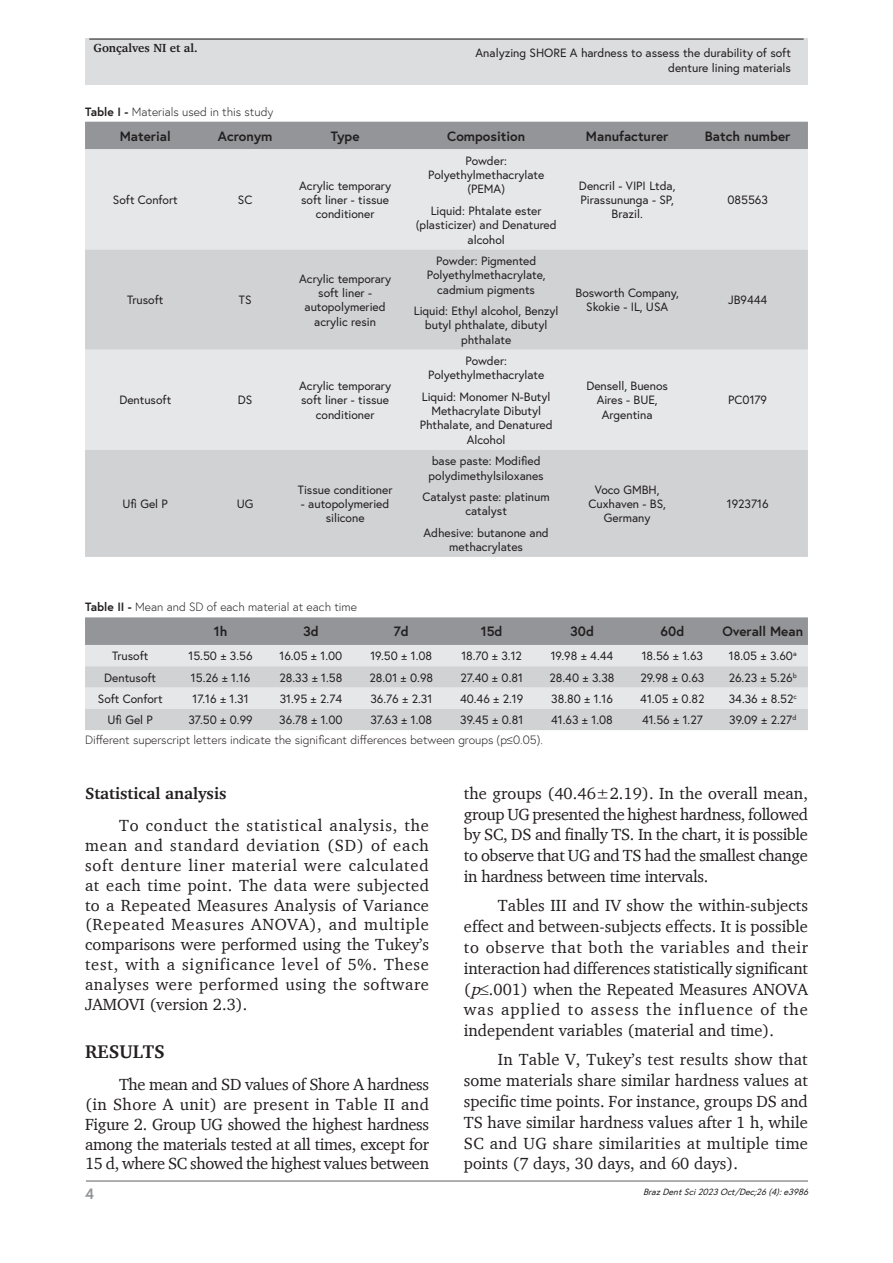
<style>
.page{position:relative;width:893px;height:1263px;background:#fff}
.page>*{position:absolute;margin:0;border:0;box-sizing:border-box;transform-origin:0 0}
.Heading1{font:700 18.75px "Charter";color:#231f20}
.Paragraph{font:16.5px/20.9px "Charter";color:#231f20;text-align:justify}
.Heading2{font:700 16.5px "Charter";color:#231f20}
.t1{font:700 15px "Europa";color:#939598}
.TableHead{font:700 13.5px "Europa";color:#231f20}
.TableBody{font:12px/14.4px "Europa";color:#231f20;text-align:center}
.TableFootnote{font:300 12px "Europa";color:#231f20}
.TableTitle{font:300 12px "Europa";color:#231f20}
.t2{font:700 12px "Charter";color:#231f20}
.t3{font:italic 9px "Europa";color:#231f20}
.s1{font-weight:700}
.s2{font-style:italic}
</style>
<div class="page">
<hr style="left:86px;top:1180px;width:722px;height:2px;background:#939598">
<div style="left:85px;top:39px;width:723px;height:46px;background:#dcdddf"></div>
<hr style="left:89px;top:39px;width:715px;height:1px;background:#231f20">
<div style="left:85px;top:122px;width:723px;height:27px;background:#939598"></div>
<div style="left:85px;top:149px;width:723px;height:100px;background:#e6e7e9"></div>
<svg style="left:85px;top:249px;width:723px;height:308px;background:#d7d8da"></svg>
<div style="left:85px;top:617px;width:723px;height:28px;background:#939598"></div>
<div style="left:85px;top:645px;width:723px;height:21px;background:#e6e7e9"></div>
<svg style="left:85px;top:666px;width:723px;height:64px;background:#d8d9db"></svg>
<p class="t2" style="left:94px;top:41px;width:106px">Gonçalves NI et al.</p>
<p class="TableBody" style="left:476px;top:46px;width:317px;text-align:right">Analyzing SHORE A hardness to assess the durability of soft denture lining materials</p>
<p class="TableTitle" style="left:85px;top:104px;width:190px"><span class="s1">Table I -</span> Materials used in this study</p>
<p class="TableHead" style="left:120px;top:127px;width:53px">Material</p>
<p class="TableHead" style="left:218px;top:127px;width:56px">Acronym</p>
<p class="TableHead" style="left:331px;top:127px;width:30px">Type</p>
<p class="TableHead" style="left:447px;top:127px;width:79px">Composition</p>
<p class="TableHead" style="left:586px;top:127px;width:84px">Manufacturer</p>
<p class="TableHead" style="left:705px;top:127px;width:87px">Batch number</p>
<p class="TableBody" style="left:113px;top:192px;width:66px">Soft Confort</p>
<p class="TableBody" style="left:238px;top:192px;width:16px">SC</p>
<p class="TableBody" style="left:299px;top:178px;width:93px">Acrylic temporary soft liner - tissue conditioner</p>
<p class="TableBody" style="left:428px;top:153px;width:118px">Powder:<br>Polyethylmethacrylate (PEMA)</p>
<p class="TableBody" style="left:416px;top:203px;width:142px">Liquid: Phtalate ester (plasticizer) and Denatured alcohol</p>
<p class="TableBody" style="left:579px;top:178px;width:98px">Dencril - VIPI Ltda,<br>Pirassununga - SP,<br>Brazil.</p>
<p class="TableBody" style="left:727px;top:192px;width:42px">085563</p>
<p class="TableBody" style="left:127px;top:293px;width:38px">Trusoft</p>
<p class="TableBody" style="left:239px;top:293px;width:14px">TS</p>
<p class="TableBody" style="left:299px;top:271px;width:93px">Acrylic temporary soft liner - autopolymeried acrylic resin</p>
<p class="TableBody" style="left:427px;top:253px;width:121px">Powder: Pigmented<br>Polyethylmethacrylate, cadmium pigments</p>
<p class="TableBody" style="left:414px;top:303px;width:146px">Liquid: Ethyl alcohol, Benzyl butyl phthalate, dibutyl phthalate</p>
<p class="TableBody" style="left:576px;top:285px;width:105px">Bosworth Company,<br>Skokie - IL, USA</p>
<p class="TableBody" style="left:728px;top:293px;width:41px">JB9444</p>
<p class="TableBody" style="left:119px;top:393px;width:53px">Dentusoft</p>
<p class="TableBody" style="left:238px;top:393px;width:16px">DS</p>
<p class="TableBody" style="left:299px;top:378px;width:93px">Acrylic temporary soft liner - tissue conditioner</p>
<p class="TableBody" style="left:428px;top:353px;width:118px">Powder:<br>Polyethylmethacrylate</p>
<p class="TableBody" style="left:420px;top:389px;width:134px">Liquid: Monomer N-Butyl<br>Methacrylate Dibutyl<br>Phthalate, and Denatured<br>Alcohol</p>
<p class="TableBody" style="left:586px;top:378px;width:83px">Densell, Buenos<br>Aires - BUE,<br>Argentina</p>
<p class="TableBody" style="left:728px;top:393px;width:40px">PC0179</p>
<p class="TableBody" style="left:429px;top:454px;width:117px;text-align:left">base paste: Modified polydimethylsiloxanes</p>
<p class="TableBody" style="left:123px;top:496px;width:47px">Ufi Gel P</p>
<p class="TableBody" style="left:237px;top:496px;width:18px">UG</p>
<p class="TableBody" style="left:298px;top:482px;width:96px">Tissue conditioner</p>
<p class="TableBody" style="left:301px;top:496px;width:90px">- autopolymeried silicone</p>
<p class="TableBody" style="left:423px;top:489px;width:129px">Catalyst paste: platinum catalyst</p>
<p class="TableBody" style="left:424px;top:525px;width:127px">Adhesive: butanone and methacrylates</p>
<p class="TableBody" style="left:588px;top:482px;width:79px">Voco GMBH,<br>Cuxhaven - BS,<br>Germany</p>
<p class="TableBody" style="left:727px;top:496px;width:43px">1923716</p>
<p class="TableTitle" style="left:85px;top:600px;width:273px"><span class="s1">Table II -</span> Mean and SD of each material at each time</p>
<p class="TableHead" style="left:214px;top:622px;width:15px">1h</p>
<p class="TableHead" style="left:303px;top:622px;width:17px">3d</p>
<p class="TableHead" style="left:394px;top:622px;width:17px">7d</p>
<p class="TableHead" style="left:481px;top:622px;width:23px">15d</p>
<p class="TableHead" style="left:570px;top:622px;width:25px">30d</p>
<p class="TableHead" style="left:660px;top:622px;width:25px">60d</p>
<p class="TableHead" style="left:722px;top:622px;width:82px">Overall Mean</p>
<p class="TableBody" style="left:112px;top:649px;width:38px">Trusoft</p>
<p class="TableBody" style="left:188px;top:649px;width:66px">15.50 ± 3.56</p>
<p class="TableBody" style="left:279px;top:649px;width:64px">16.05 ± 1.00</p>
<p class="TableBody" style="left:370px;top:649px;width:63px">19.50 ± 1.08</p>
<p class="TableBody" style="left:461px;top:649px;width:62px">18.70 ± 3.12</p>
<p class="TableBody" style="left:551px;top:649px;width:64px">19.98 ± 4.44</p>
<p class="TableBody" style="left:642px;top:649px;width:63px">18.56 ± 1.63</p>
<p class="TableBody" style="left:729px;top:649px;width:69px">18.05 ± 3.60<sup>a</sup></p>
<p class="TableBody" style="left:104px;top:670px;width:53px">Dentusoft</p>
<p class="TableBody" style="left:191px;top:670px;width:61px">15.26 ± 1.16</p>
<p class="TableBody" style="left:279px;top:670px;width:64px">28.33 ± 1.58</p>
<p class="TableBody" style="left:369px;top:670px;width:65px">28.01 ± 0.98</p>
<p class="TableBody" style="left:460px;top:670px;width:64px">27.40 ± 0.81</p>
<p class="TableBody" style="left:549px;top:670px;width:67px">28.40 ± 3.38</p>
<p class="TableBody" style="left:640px;top:670px;width:65px">29.98 ± 0.63</p>
<p class="TableBody" style="left:729px;top:670px;width:70px">26.23 ± 5.26<sup>b</sup></p>
<p class="TableBody" style="left:98px;top:691px;width:66px">Soft Confort</p>
<p class="TableBody" style="left:193px;top:691px;width:58px">17.16 ± 1.31</p>
<p class="TableBody" style="left:280px;top:691px;width:64px">31.95 ± 2.74</p>
<p class="TableBody" style="left:370px;top:691px;width:63px">36.76 ± 2.31</p>
<p class="TableBody" style="left:460px;top:691px;width:65px">40.46 ± 2.19</p>
<p class="TableBody" style="left:551px;top:691px;width:63px">38.80 ± 1.16</p>
<p class="TableBody" style="left:640px;top:691px;width:66px">41.05 ± 0.82</p>
<p class="TableBody" style="left:729px;top:691px;width:70px">34.36 ± 8.52<sup>c</sup></p>
<p class="TableBody" style="left:108px;top:712px;width:47px">Ufi Gel P</p>
<p class="TableBody" style="left:188px;top:712px;width:66px">37.50 ± 0.99</p>
<p class="TableBody" style="left:279px;top:712px;width:65px">36.78 ± 1.00</p>
<p class="TableBody" style="left:370px;top:712px;width:63px">37.63 ± 1.08</p>
<p class="TableBody" style="left:460px;top:712px;width:65px">39.45 ± 0.81</p>
<p class="TableBody" style="left:551px;top:712px;width:63px">41.63 ± 1.08</p>
<p class="TableBody" style="left:642px;top:712px;width:62px">41.56 ± 1.27</p>
<p class="TableBody" style="left:729px;top:712px;width:69px">39.09 ± 2.27<sup>d</sup></p>
<p class="TableFootnote" style="left:85px;top:732px;width:460px">Different superscript letters indicate the significant differences between groups (p≤0.05).</p>
<p class="Heading2" style="left:85px;top:783px;width:143px">Statistical analysis</p>
<p class="Paragraph" style="left:85px;top:815px;width:346px;line-height:19.8px;text-indent:34px">To conduct the statistical analysis, the mean and standard deviation (SD) of each soft denture liner material were calculated at each time point. The data were subjected to a Repeated Measures Analysis of Variance (Repeated Measures ANOVA), and multiple comparisons were performed using the Tukey’s test, with a significance level of 5%. These analyses were performed using the software JAMOVI (version 2.3).</p>
<p class="Heading1" style="left:85px;top:1039px;width:81px">RESULTS</p>
<p class="Paragraph" style="left:85px;top:1074px;width:346px;line-height:19.8px;text-indent:34px">The mean and SD values of Shore A hardness (in Shore A unit) are present in Table II and Figure 2. Group UG showed the highest hardness among the materials tested at all times, except for 15 d, where SC showed the highest values between</p>
<p class="Paragraph" style="left:464px;top:782px;width:346px">the groups (40.46±2.19). In the overall mean, group UG presented the highest hardness, followed by SC, DS and finally TS. In the chart, it is possible to observe that UG and TS had the smallest change in hardness between time intervals.</p>
<p class="Paragraph" style="left:464px;top:895px;width:346px;text-indent:34px">Tables III and IV show the within-subjects effect and between-subjects effects. It is possible to observe that both the variables and their interaction had differences statistically significant (<span class="s2">p</span>≤.001) when the Repeated Measures ANOVA was applied to assess the influence of the independent variables (material and time).</p>
<p class="Paragraph" style="left:464px;top:1049px;width:346px;text-indent:34px">In Table V, Tukey’s test results show that some materials share similar hardness values at specific time points. For instance, groups DS and TS have similar hardness values after 1 h, while SC and UG share similarities at multiple time points (7 days, 30 days, and 60 days).</p>
<p class="t1" style="left:85px;top:1184px;width:10px">4</p>
<p class="t3" style="left:643px;top:1185px;width:169px">BrazDentSci2023Oct/Dec;26(4):e3986</p>
</div>
